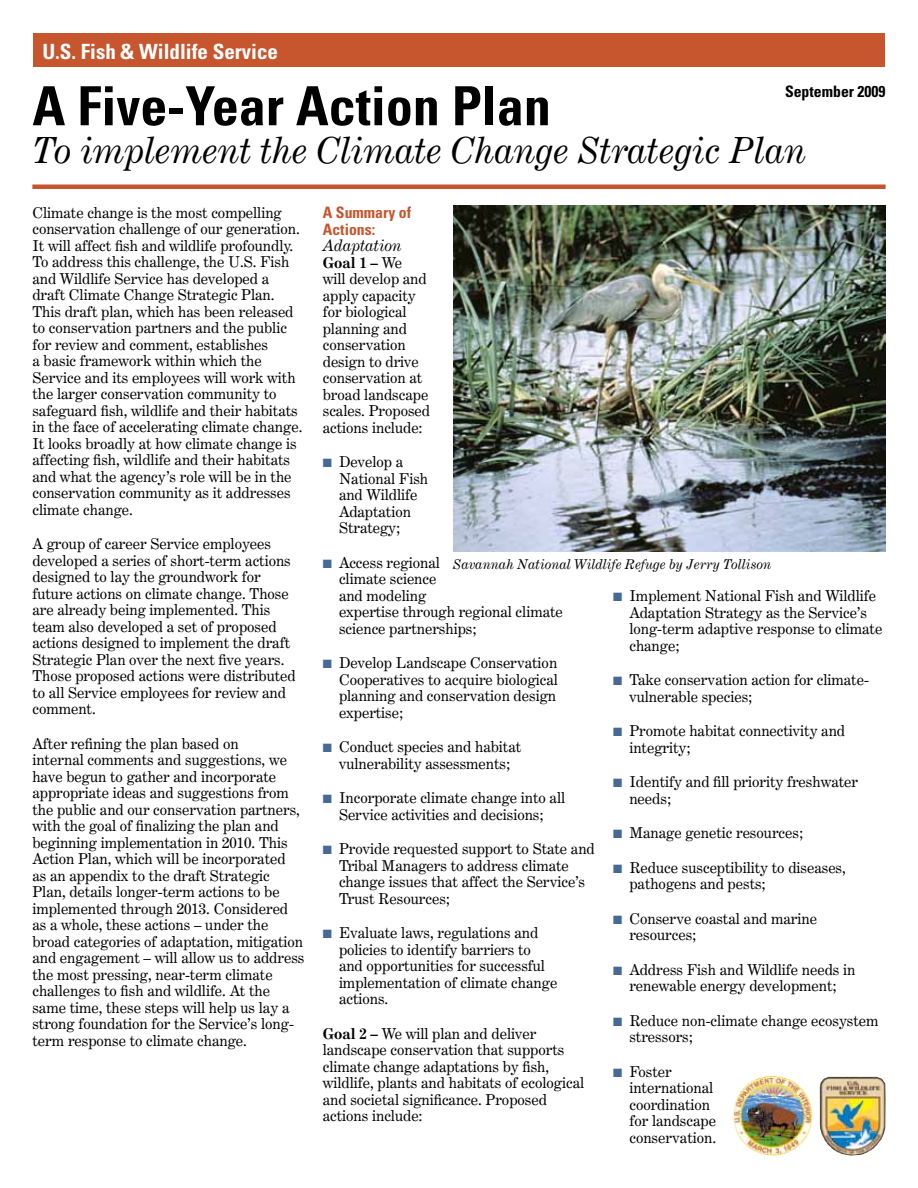
<style>
.page{position:relative;width:918px;height:1188px;background:#fff}
.page>*{position:absolute;margin:0;border:0;box-sizing:border-box;transform-origin:0 0}
.t1{font:700 condensed 54px "Univers";color:#000}
.t2{font:italic 36px "Century Expanded BT";color:#000}
.t3{font:700 condensed 21px "Univers";color:#fff}
.t4{font:700 condensed 15.75px/16.5px "Univers";color:#c7552d}
.t5{font:700 condensed 15.75px "Univers";color:#000}
.t6{font:italic 15.75px "Century Expanded BT";color:#000}
.t7{font:15px/16.5px "Century Expanded BT";color:#000}
.t8{font:italic 13.5px "Century Expanded BT";color:#000}
.s1{font-weight:700}
.s2{color:#466a94}
</style>
<div class="page">
<div style="left:33px;top:33px;width:852px;height:34px;background:#c7552d"></div>
<img style="left:734px;top:1076px;width:78px;height:80px">
<img style="left:820px;top:1077px;width:66px;height:79px">
<div style="left:32px;top:184px;width:854px;height:5px;background:#c7552d"></div>
<img style="left:454px;top:205px;width:432px;height:346px">
<h3 class="t3" style="left:42px;top:38px;width:237px">U.S. Fish &amp; Wildlife Service</h3>
<h1 class="t1" style="left:32px;top:73px;width:520px">A Five-Year Action Plan</h1>
<h2 class="t2" style="left:32px;top:128px;width:775px">To implement the Climate Change Strategic Plan</h2>
<p class="t5" style="left:785px;top:81px;width:102px">September 2009</p>
<p class="t7" style="left:32px;top:204px;width:272px">Climate change is the most compelling conservation challenge of our generation.<br>It will affect fish and wildlife profoundly.<br>To address this challenge, the U.S. Fish and Wildlife Service has developed a draft Climate Change Strategic Plan.<br>This draft plan, which has been released to conservation partners and the public for review and comment, establishes<br>a basic framework within which the Service and its employees will work with the larger conservation community to safeguard fish, wildlife and their habitats in the face of accelerating climate change.<br>It looks broadly at how climate change is affecting fish, wildlife and their habitats and what the agency’s role will be in the conservation community as it addresses climate change.</p>
<p class="t7" style="left:32px;top:535px;width:265px">A group of career Service employees developed a series of short-term actions designed to lay the groundwork for future actions on climate change. Those are already being implemented. This team also developed a set of proposed actions designed to implement the draft Strategic Plan over the next five years.<br>Those proposed actions were distributed to all Service employees for review and comment.</p>
<p class="t7" style="left:32px;top:735px;width:274px">After refining the plan based on<br>internal comments and suggestions, we have begun to gather and incorporate appropriate ideas and suggestions from the public and our conservation partners, with the goal of finalizing the plan and beginning implementation in 2010. This Action Plan, which will be incorporated<br>as an appendix to the draft Strategic Plan, details longer-term actions to be implemented through 2013. Considered as a whole, these actions – under the broad categories of adaptation, mitigation and engagement – will allow us to address the most pressing, near-term climate challenges to fish and wildlife. At the same time, these steps will help us lay a strong foundation for the Service’s long&shy;term response to climate change.</p>
<p class="t4" style="left:323px;top:204px;width:90px">A Summary of<br>Actions:</p>
<p class="t6" style="left:323px;top:236px;width:80px">Adaptation</p>
<p class="t7" style="left:323px;top:254px;width:109px"><span class="s1">Goal 1 –</span> We<br>will develop and apply capacity for biological planning and conservation design to drive conservation at broad landscape scales. Proposed actions include:</p>
<p class="t7" style="left:339px;top:453px;width:91px;text-indent:-16px"><span class="s2">■</span> Develop a<br>National Fish and Wildlife<br>Adaptation<br>Strategy;</p>
<p class="t7" style="left:339px;top:554px;width:225px;text-indent:-16px"><span class="s2">■</span> Access regional<br>climate science<br>and modeling<br>expertise through regional climate science partnerships;</p>
<p class="t7" style="left:339px;top:654px;width:220px;text-indent:-16px"><span class="s2">■</span> Develop Landscape Conservation<br>Cooperatives to acquire biological planning and conservation design expertise;</p>
<p class="t7" style="left:323px;top:738px;width:200px;text-align:center"><span class="s2">■</span> Conduct species and habitat vulnerability assessments;</p>
<p class="t7" style="left:323px;top:789px;width:244px;text-align:center"><span class="s2">■</span> Incorporate climate change into all<br>Service activities and decisions;</p>
<p class="t7" style="left:339px;top:840px;width:257px;text-indent:-16px"><span class="s2">■</span> Provide requested support to State and Tribal Managers to address climate change issues that affect the Service’s Trust Resources;</p>
<p class="t7" style="left:339px;top:925px;width:220px;text-indent:-16px"><span class="s2">■</span> Evaluate laws, regulations and policies to identify barriers to and opportunities for successful implementation of climate change actions.</p>
<p class="t7" style="left:323px;top:1025px;width:263px"><span class="s1">Goal 2 –</span> We will plan and deliver landscape conservation that supports climate change adaptations by fish, wildlife, plants and habitats of ecological and societal significance. Proposed actions include:</p>
<p class="t8" style="left:453px;top:556px;width:319px">Savannah National Wildlife Refuge by Jerry Tollison</p>
<p class="t7" style="left:629px;top:587px;width:254px;text-indent:-16px"><span class="s2">■</span> Implement National Fish and Wildlife<br>Adaptation Strategy as the Service’s long-term adaptive response to climate change;</p>
<p class="t7" style="left:629px;top:671px;width:241px;text-indent:-16px"><span class="s2">■</span> Take conservation action for climate&shy;vulnerable species;</p>
<p class="t7" style="left:629px;top:722px;width:217px;text-indent:-16px"><span class="s2">■</span> Promote habitat connectivity and integrity;</p>
<p class="t7" style="left:629px;top:773px;width:230px;text-indent:-16px"><span class="s2">■</span> Identify and fill priority freshwater needs;</p>
<p class="t7" style="left:613px;top:824px;width:191px"><span class="s2">■</span> Manage genetic resources;</p>
<p class="t7" style="left:629px;top:859px;width:218px;text-indent:-16px"><span class="s2">■</span> Reduce susceptibility to diseases, pathogens and pests;</p>
<p class="t7" style="left:629px;top:910px;width:189px;text-indent:-16px"><span class="s2">■</span> Conserve coastal and marine resources;</p>
<p class="t7" style="left:613px;top:961px;width:244px;text-align:center"><span class="s2">■</span> Address Fish and Wildlife needs in renewable energy development;</p>
<p class="t7" style="left:629px;top:1012px;width:251px;text-indent:-16px"><span class="s2">■</span> Reduce non-climate change ecosystem stressors;</p>
<p class="t7" style="left:629px;top:1063px;width:88px;text-indent:-16px"><span class="s2">■</span> Foster international coordination for landscape conservation.</p>
</div>
